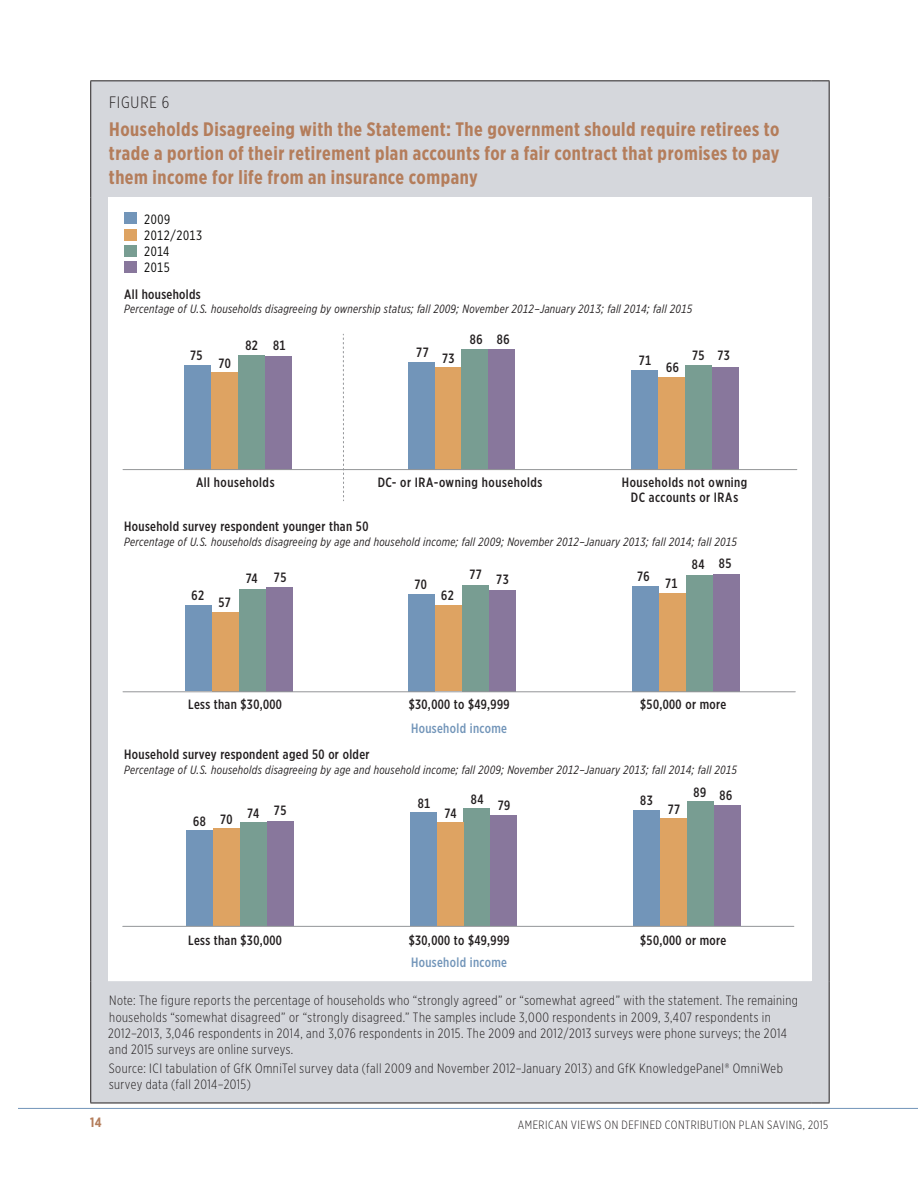
<style>
.page{position:relative;width:918px;height:1188px;background:#fff}
.page>*{position:absolute;margin:0;border:0;box-sizing:border-box;transform-origin:0 0}
.Figure_heading{font:700 19.5px/24px "Gotham X Narrow";letter-spacing:.025em;color:#b47d5b;text-align:justify}
.Figure_number{font:300 16.5px "Gotham X Narrow";letter-spacing:.05em;color:#231f20}
.Figure_footnote{font:300 13.5px/16.2px "Gotham X Narrow";letter-spacing:.035em;color:#231f20}
.t1{font:500 13.5px/15px "Gotham X Narrow";letter-spacing:.025em;color:#231f20;text-align:center}
.t2{font:500 13.5px "Gotham X Narrow";letter-spacing:.025em;color:#7295b9}
.t3{font:13.5px/16.2px "Gotham X Narrow";letter-spacing:.03em;color:#050504}
.t4{font:700 13.5px "Gotham X Narrow";color:#b47d5b}
.t5{font:italic 12px "Gotham X Narrow";letter-spacing:.025em;color:#231f20}
.t6{font:300 12px "Gotham X Narrow";letter-spacing:.04em;color:#231f20}
</style>
<div class="page">
<hr style="left:18px;top:1108px;width:900px;height:1px;background:#7295b9">
<div style="left:91px;top:81px;width:738px;height:1022px;background:#d5d7dc"></div>
<div style="left:108px;top:198px;width:703px;height:783px;background:#fff"></div>
<hr style="left:829px;top:81px;width:1px;height:117px;background:#231f20">
<hr style="left:829px;top:981px;width:1px;height:122px;background:#231f20">
<svg style="left:90px;top:80px;width:18px;height:1px"></svg>
<hr style="left:90px;top:81px;width:1px;height:117px;background:#231f20">
<hr style="left:108px;top:80px;width:703px;height:1px;background:#231f20">
<svg style="left:811px;top:80px;width:19px;height:1px"></svg>
<hr style="left:90px;top:198px;width:1px;height:783px;background:#231f20">
<hr style="left:829px;top:198px;width:1px;height:783px;background:#231f20">
<hr style="left:90px;top:981px;width:1px;height:122px;background:#231f20">
<svg style="left:90px;top:1103px;width:18px;height:1px"></svg>
<hr style="left:108px;top:1103px;width:703px;height:1px;background:#231f20">
<svg style="left:811px;top:1103px;width:19px;height:1px"></svg>
<div style="left:267px;top:821px;width:27px;height:105px;background:#88779c"></div>
<div style="left:490px;top:816px;width:27px;height:110px;background:#88779c"></div>
<div style="left:714px;top:806px;width:27px;height:120px;background:#88779c"></div>
<div style="left:240px;top:823px;width:27px;height:103px;background:#789d92"></div>
<div style="left:464px;top:809px;width:26px;height:117px;background:#789d92"></div>
<div style="left:687px;top:802px;width:27px;height:124px;background:#789d92"></div>
<div style="left:213px;top:828px;width:27px;height:98px;background:#dea362"></div>
<div style="left:437px;top:823px;width:27px;height:103px;background:#dea362"></div>
<div style="left:660px;top:818px;width:27px;height:108px;background:#dea362"></div>
<div style="left:186px;top:831px;width:27px;height:95px;background:#7295b9"></div>
<div style="left:410px;top:813px;width:27px;height:113px;background:#7295b9"></div>
<div style="left:633px;top:810px;width:27px;height:116px;background:#7295b9"></div>
<div style="left:266px;top:587px;width:27px;height:104px;background:#88779c"></div>
<div style="left:489px;top:590px;width:27px;height:101px;background:#88779c"></div>
<div style="left:713px;top:574px;width:27px;height:117px;background:#88779c"></div>
<div style="left:239px;top:589px;width:27px;height:102px;background:#789d92"></div>
<div style="left:462px;top:585px;width:27px;height:106px;background:#789d92"></div>
<div style="left:686px;top:575px;width:27px;height:116px;background:#789d92"></div>
<div style="left:212px;top:612px;width:27px;height:79px;background:#dea362"></div>
<div style="left:435px;top:605px;width:27px;height:86px;background:#dea362"></div>
<div style="left:659px;top:593px;width:27px;height:98px;background:#dea362"></div>
<div style="left:185px;top:605px;width:27px;height:86px;background:#7295b9"></div>
<div style="left:409px;top:594px;width:26px;height:97px;background:#7295b9"></div>
<div style="left:632px;top:586px;width:27px;height:105px;background:#7295b9"></div>
<div style="left:265px;top:356px;width:27px;height:114px;background:#88779c"></div>
<div style="left:488px;top:349px;width:27px;height:121px;background:#88779c"></div>
<div style="left:712px;top:367px;width:27px;height:103px;background:#88779c"></div>
<div style="left:238px;top:355px;width:27px;height:115px;background:#789d92"></div>
<div style="left:461px;top:349px;width:27px;height:121px;background:#789d92"></div>
<div style="left:685px;top:365px;width:27px;height:105px;background:#789d92"></div>
<div style="left:211px;top:372px;width:27px;height:98px;background:#dea362"></div>
<div style="left:434px;top:367px;width:27px;height:103px;background:#dea362"></div>
<div style="left:658px;top:377px;width:27px;height:93px;background:#dea362"></div>
<div style="left:184px;top:365px;width:27px;height:105px;background:#7295b9"></div>
<div style="left:408px;top:362px;width:26px;height:108px;background:#7295b9"></div>
<div style="left:631px;top:370px;width:27px;height:100px;background:#7295b9"></div>
<svg style="left:343px;top:334px;width:1px;height:167px"></svg>
<hr style="left:123px;top:469px;width:674px;height:1px;background:#939598">
<hr style="left:123px;top:926px;width:671px;height:1px;background:#939598">
<hr style="left:123px;top:691px;width:672px;height:1px;background:#939598">
<div style="left:124px;top:212px;width:13px;height:12px;background:#7295b9"></div>
<div style="left:124px;top:229px;width:13px;height:12px;background:#dea362"></div>
<div style="left:124px;top:245px;width:13px;height:12px;background:#789d92"></div>
<div style="left:124px;top:261px;width:13px;height:12px;background:#88779c"></div>
<p class="Figure_number" style="left:109px;top:92px;width:62px">FIGURE 6</p>
<p class="Figure_heading" style="left:109px;top:117px;width:672px">Households Disagreeing with the Statement: The government should require retirees to trade a portion of their retirement plan accounts for a fair contract that promises to pay them income for life from an insurance company</p>
<p class="t3" style="left:144px;top:211px;width:60px">2009<br>2012/2013<br>2014<br>2015</p>
<p class="t1" style="left:124px;top:287px;width:78px">All households</p>
<p class="t5" style="left:124px;top:302px;width:570px">Percentage of U.S. households disagreeing by ownership status; fall 2009; November 2012–January 2013; fall 2014; fall 2015</p>
<p class="t1" style="left:245px;top:338px;width:42px">82 81</p>
<p class="t1" style="left:190px;top:347px;width:14px">75</p>
<p class="t1" style="left:416px;top:345px;width:14px">77</p>
<p class="t1" style="left:219px;top:356px;width:14px">70</p>
<p class="t1" style="left:442px;top:350px;width:14px">73</p>
<p class="t1" style="left:470px;top:332px;width:41px">86 86</p>
<p class="t1" style="left:196px;top:475px;width:80px">All households</p>
<p class="t1" style="left:378px;top:475px;width:166px">DC- or IRA-owning households</p>
<p class="t1" style="left:639px;top:353px;width:14px">71</p>
<p class="t1" style="left:666px;top:360px;width:14px">66</p>
<p class="t1" style="left:692px;top:347px;width:39px">75 73</p>
<p class="t1" style="left:622px;top:475px;width:127px">Households not owning<br>DC accounts or IRAs</p>
<p class="t1" style="left:124px;top:519px;width:246px">Household survey respondent younger than 50</p>
<p class="t5" style="left:124px;top:534px;width:615px">Percentage of U.S. households disagreeing by age and household income; fall 2009; November 2012–January 2013; fall 2014; fall 2015</p>
<p class="t1" style="left:192px;top:588px;width:14px">62</p>
<p class="t1" style="left:219px;top:595px;width:14px">57</p>
<p class="t1" style="left:469px;top:567px;width:14px">77</p>
<p class="t1" style="left:246px;top:570px;width:42px">74 75</p>
<p class="t1" style="left:496px;top:571px;width:14px">73</p>
<p class="t1" style="left:637px;top:568px;width:14px">76</p>
<p class="t1" style="left:414px;top:577px;width:14px">70</p>
<p class="t1" style="left:441px;top:588px;width:14px">62</p>
<p class="t1" style="left:665px;top:575px;width:14px">71</p>
<p class="t1" style="left:692px;top:556px;width:41px">84 85</p>
<p class="t1" style="left:188px;top:697px;width:95px">Less than $30,000</p>
<p class="t1" style="left:409px;top:697px;width:102px">$30,000 to $49,999</p>
<p class="t1" style="left:640px;top:697px;width:87px">$50,000 or more</p>
<p class="t2" style="left:411px;top:720px;width:97px">Household income</p>
<p class="t1" style="left:124px;top:747px;width:247px">Household survey respondent aged 50 or older</p>
<p class="t5" style="left:124px;top:762px;width:615px">Percentage of U.S. households disagreeing by age and household income; fall 2009; November 2012–January 2013; fall 2014; fall 2015</p>
<p class="t1" style="left:193px;top:814px;width:14px">68</p>
<p class="t1" style="left:220px;top:811px;width:14px">70</p>
<p class="t1" style="left:247px;top:804px;width:41px">74 75</p>
<p class="t1" style="left:471px;top:795px;width:41px">84 79</p>
<p class="t1" style="left:418px;top:796px;width:14px">81</p>
<p class="t1" style="left:640px;top:793px;width:14px">83</p>
<p class="t1" style="left:445px;top:806px;width:13px">74</p>
<p class="t1" style="left:668px;top:801px;width:14px">77</p>
<p class="t1" style="left:693px;top:786px;width:40px">89 86</p>
<p class="t1" style="left:188px;top:932px;width:95px">Less than $30,000</p>
<p class="t1" style="left:409px;top:932px;width:102px">$30,000 to $49,999</p>
<p class="t1" style="left:640px;top:932px;width:87px">$50,000 or more</p>
<p class="t2" style="left:411px;top:954px;width:97px">Household income</p>
<p class="Figure_footnote" style="left:108px;top:992px;width:691px">Note: The figure reports the percentage of households who “strongly agreed” or “somewhat agreed” with the statement. The remaining households “somewhat disagreed” or “strongly disagreed.” The samples include 3,000 respondents in 2009, 3,407 respondents in 2012–2013, 3,046 respondents in 2014, and 3,076 respondents in 2015. The 2009 and 2012/2013 surveys were phone surveys; the 2014 and 2015 surveys are online surveys.</p>
<p class="Figure_footnote" style="left:109px;top:1060px;width:676px">Source: ICI tabulation of GfK OmniTel survey data (fall 2009 and November 2012–January 2013) and GfK KnowledgePanel® OmniWeb survey data (fall 2014–2015)</p>
<p class="t4" style="left:90px;top:1114px;width:13px">14</p>
<p class="t6" style="left:518px;top:1117px;width:312px">AMERICAN VIEWS ON DEFINED CONTRIBUTION PLAN SAVING, 2015</p>
</div>
